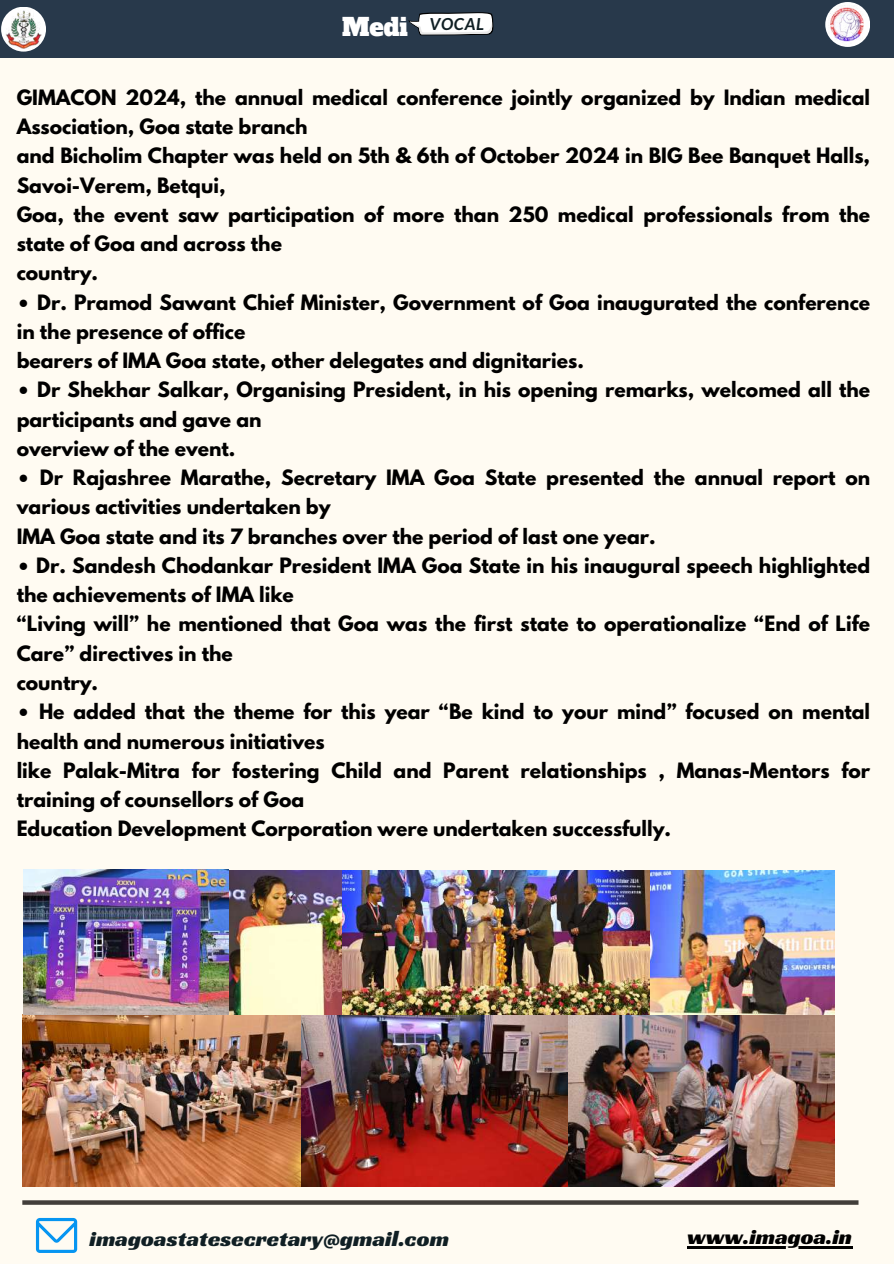
<style>
.page{position:relative;width:894px;height:1264px;background:#fff}
.page>*{position:absolute;margin:0;border:0;box-sizing:border-box;transform-origin:0 0}
.t1{font:22.5px "Racing Sans One";letter-spacing:.005em;color:#101f24}
.t2{font:22.5px "Racing Sans One";color:#000}
.t3{font:700 18.75px/29.2px "League Spartan";color:#000}
.t4{font:italic 700 16.65px "Lato";letter-spacing:.045em;color:#101f24}
.s1{font-family:"Alfa Slab One";font-weight:400;font-style:normal;font-size:24px;color:#fff}
</style>
<div class="page">
<div style="left:0;top:0;width:893px;height:1263px;background:#fffbf2"></div>
<svg style="left:22px;top:1200px;width:836px;height:4px;background:#4f4b47"></svg>
<svg style="left:36px;top:1217px;width:41px;height:35px"></svg>
<div style="left:0;top:0;width:893px;height:58px;background:#28394b"></div>
<svg style="left:1px;top:7px;width:45px;height:45px"></svg>
<img style="left:5px;top:10px;width:36px;height:39px">
<img style="left:825px;top:2px;width:45px;height:45px">
<svg style="left:408px;top:12px;width:85px;height:24px;background:#c2c4c7"></svg>
<img style="left:22px;top:1014px;width:812px;height:172px">
<img style="left:342px;top:870px;width:492px;height:144px">
<img style="left:24px;top:869px;width:318px;height:145px">
<hr style="left:687px;top:1246px;width:164px;height:2px;background:#000">
<p class="t4" style="left:342px;top:14px;width:143px"><span class="s1">Medi</span> VOCAL</p>
<p class="t3" style="left:17px;top:85px;width:854px">GIMACON 2024, the annual medical conference jointly organized by Indian medical Association, Goa state branch<br>and Bicholim Chapter was held on 5th &amp; 6th of October 2024 in BIG Bee Banquet Halls, Savoi-Verem, Betqui,<br>Goa, the event saw participation of more than 250 medical professionals from the state of Goa and across the<br>country.</p>
<p class="t3" style="left:17px;top:290px;width:854px">• Dr. Pramod Sawant Chief Minister, Government of Goa inaugurated the conference in the presence of office<br>bearers of IMA Goa state, other delegates and dignitaries.</p>
<p class="t3" style="left:17px;top:377px;width:854px">• Dr Shekhar Salkar, Organising President, in his opening remarks, welcomed all the participants and gave an<br>overview of the event.</p>
<p class="t3" style="left:17px;top:465px;width:854px">• Dr Rajashree Marathe, Secretary IMA Goa State presented the annual report on various activities undertaken by<br>IMA Goa state and its 7 branches over the period of last one year.</p>
<p class="t3" style="left:17px;top:553px;width:854px">• Dr. Sandesh Chodankar President IMA Goa State in his inaugural speech highlighted the achievements of IMA like<br>“Living will” he mentioned that Goa was the first state to operationalize “End of Life Care” directives in the<br>country.</p>
<p class="t3" style="left:17px;top:699px;width:854px">• He added that the theme for this year “Be kind to your mind” focused on mental health and numerous initiatives<br>like Palak-Mitra for fostering Child and Parent relationships , Manas-Mentors for training of counsellors of Goa<br>Education Development Corporation were undertaken successfully.</p>
<p class="t1" style="left:89px;top:1223px;width:361px">imagoastatesecretary@gmail.com</p>
<p class="t2" style="left:687px;top:1222px;width:166px">www.imagoa.in</p>
</div>
